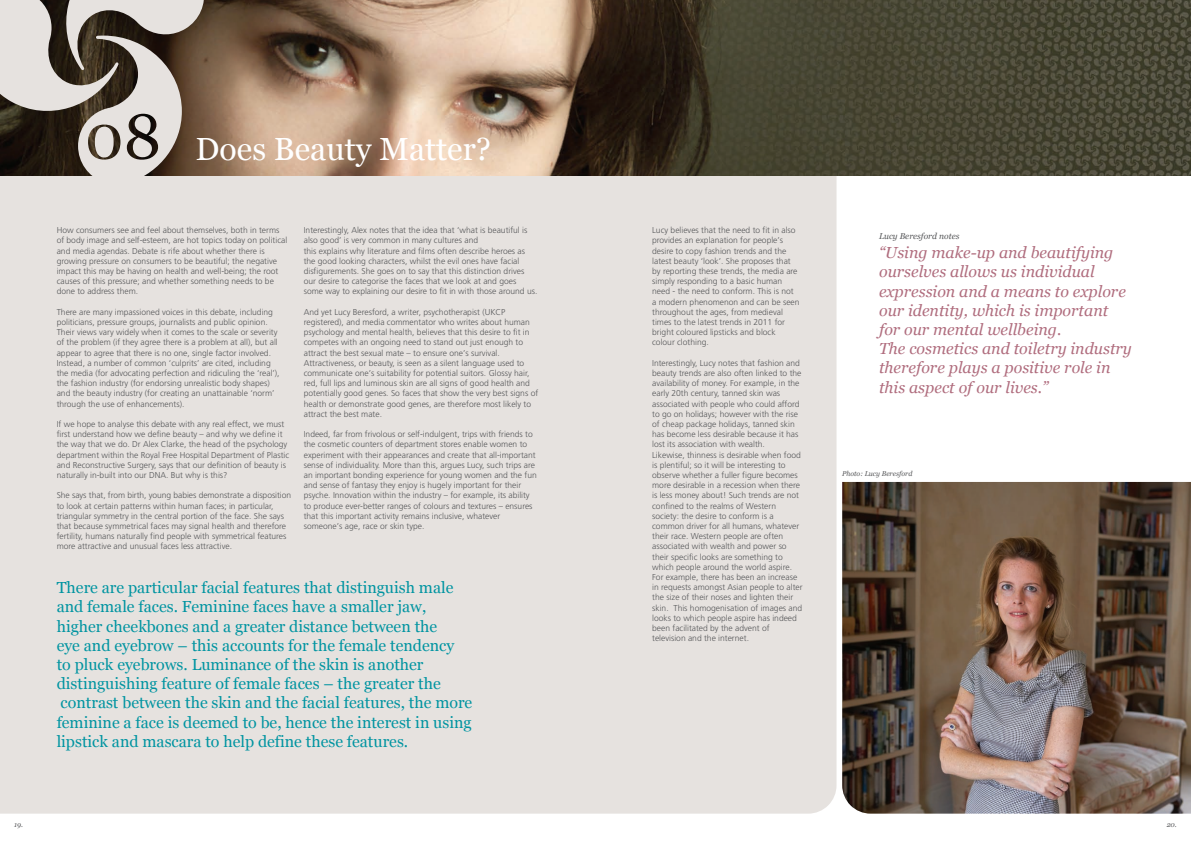
<style>
.page{position:relative;width:1191px;height:842px;background:#fff}
.page>*{position:absolute;margin:0;border:0;box-sizing:border-box;transform-origin:0 0}
.t1{font:32px "Georgia";color:#fff}
.t2{font:16px/19.2px "Georgia";color:#0094a1}
.t3{font:italic 16px/19.2px "Georgia";color:#b06d7e}
.t4{font:300 8.5px/10.2px "Frutiger";color:#57585a}
.t5{font:italic 8.5px "Georgia";color:#57585a}
.t6{font:italic 7px "Georgia";color:#57585a}
</style>
<div class="page">
<div style="left:0;top:176px;width:836px;height:638px;background:#e6e2df"></div>
<img style="left:842px;top:482px;width:349px;height:332px">
<img style="left:204px;top:0;width:987px;height:176px">
<svg style="left:0;top:0;width:204px;height:185px;background:#8f867e"></svg>
<h1 class="t1" style="left:196px;top:131px;width:297px">Does Beauty Matter?</h1>
<p class="t4" style="left:57px;top:226px;width:232px">How consumers see and feel about themselves, both in terms of body image and self-esteem, are hot topics today on political and media agendas. Debate is rife about whether there is growing pressure on consumers to be beautiful; the negative impact this may be having on health and well-being; the root causes of this pressure; and whether something needs to be done to address them.</p>
<p class="t4" style="left:57px;top:307px;width:224px">There are many impassioned voices in this debate, including politicians, pressure groups, journalists and public opinion.<br>Their views vary widely when it comes to the scale or severity of the problem (if they agree there is a problem at all), but all appear to agree that there is no one, single factor involved.<br>Instead, a number of common ‘culprits’ are cited, including the media (for advocating perfection and ridiculing the ‘real’), the fashion industry (for endorsing unrealistic body shapes) and the beauty industry (for creating an unattainable ‘norm’ through the use of enhancements).</p>
<p class="t4" style="left:57px;top:420px;width:234px">If we hope to analyse this debate with any real effect, we must first understand how we define beauty – and why we define it the way that we do. Dr Alex Clarke, the head of the psychology department within the Royal Free Hospital Department of Plastic and Reconstructive Surgery, says that our definition of beauty is naturally in-built into our DNA. But why is this?</p>
<p class="t4" style="left:57px;top:491px;width:236px">She says that, from birth, young babies demonstrate a disposition to look at certain patterns within human faces; in particular, triangular symmetry in the central portion of the face. She says that because symmetrical faces may signal health and therefore fertility, humans naturally find people with symmetrical features more attractive and unusual faces less attractive.</p>
<p class="t4" style="left:304px;top:226px;width:235px">Interestingly, Alex notes that the idea that ‘what is beautiful is also good’ is very common in many cultures and<br>this explains why literature and films often describe heroes as the good looking characters, whilst the evil ones have facial disfigurements. She goes on to say that this distinction drives our desire to categorise the faces that we look at and goes some way to explaining our desire to fit in with those around us.</p>
<p class="t4" style="left:304px;top:307px;width:236px">And yet Lucy Beresford, a writer, psychotherapist (UKCP registered), and media commentator who writes about human psychology and mental health, believes that this desire to fit in competes with an ongoing need to stand out just enough to attract the best sexual mate – to ensure one’s survival.<br>Attractiveness, or beauty, is seen as a silent language used to communicate one’s suitability for potential suitors. Glossy hair, red, full lips and luminous skin are all signs of good health and potentially good genes. So faces that show the very best signs of health or demonstrate good genes, are therefore most likely to attract the best mate.</p>
<p class="t4" style="left:304px;top:430px;width:234px">Indeed, far from frivolous or self-indulgent, trips with friends to the cosmetic counters of department stores enable women to experiment with their appearances and create that all-important sense of individuality. More than this, argues Lucy, such trips are an important bonding experience for young women and the fun and sense of fantasy they enjoy is hugely important for their psyche. Innovation within the industry – for example, its ability to produce ever-better ranges of colours and textures – ensures that this important activity remains inclusive, whatever someone’s age, race or skin type.</p>
<p class="t2" style="left:57px;top:578px;width:417px">There are particular facial features that distinguish male and female faces. Feminine faces have a smaller jaw, higher cheekbones and a greater distance between the<br>eye and eyebrow – this accounts for the female tendency to pluck eyebrows. Luminance of the skin is another distinguishing feature of female faces – the greater the contrast between the skin and the facial features, the more feminine a face is deemed to be, hence the interest in using lipstick and mascara to help define these features.</p>
<p class="t4" style="left:652px;top:226px;width:149px">Lucy believes that the need to fit in also provides an explanation for people’s desire to copy fashion trends and the latest beauty ‘look’. She proposes that by reporting these trends, the media are simply responding to a basic human need - the need to conform. This is not a modern phenomenon and can be seen throughout the ages, from medieval times to the latest trends in 2011 for bright coloured lipsticks and block colour clothing.</p>
<p class="t4" style="left:652px;top:358px;width:152px">Interestingly, Lucy notes that fashion and beauty trends are also often linked to the availability of money. For example, in the early 20th century, tanned skin was associated with people who could afford to go on holidays; however with the rise of cheap package holidays, tanned skin has become less desirable because it has lost its association with wealth.<br>Likewise, thinness is desirable when food is plentiful; so it will be interesting to observe whether a fuller figure becomes more desirable in a recession when there is less money about! Such trends are not confined to the realms of Western society: the desire to conform is a common driver for all humans, whatever their race. Western people are often associated with wealth and power so their specific looks are something to which people around the world aspire.<br>For example, there has been an increase in requests amongst Asian people to alter the size of their noses and lighten their skin. This homogenisation of images and looks to which people aspire has indeed been facilitated by the advent of television and the internet.</p>
<p class="t5" style="left:879px;top:231px;width:82px">Lucy Beresford notes</p>
<p class="t3" style="left:879px;top:243px;width:254px">“Using make-up and beautifying ourselves allows us individual expression and a means to explore our identity, which is important for our mental wellbeing.<br>The cosmetics and toiletry industry therefore plays a positive role in this aspect of our lives.”</p>
<p class="t6" style="left:842px;top:469px;width:72px">Photo: Lucy Beresford</p>
<p class="t6" style="left:14px;top:821px;width:10px">19.</p>
<p class="t6" style="left:1166px;top:821px;width:12px">20.</p>
</div>
